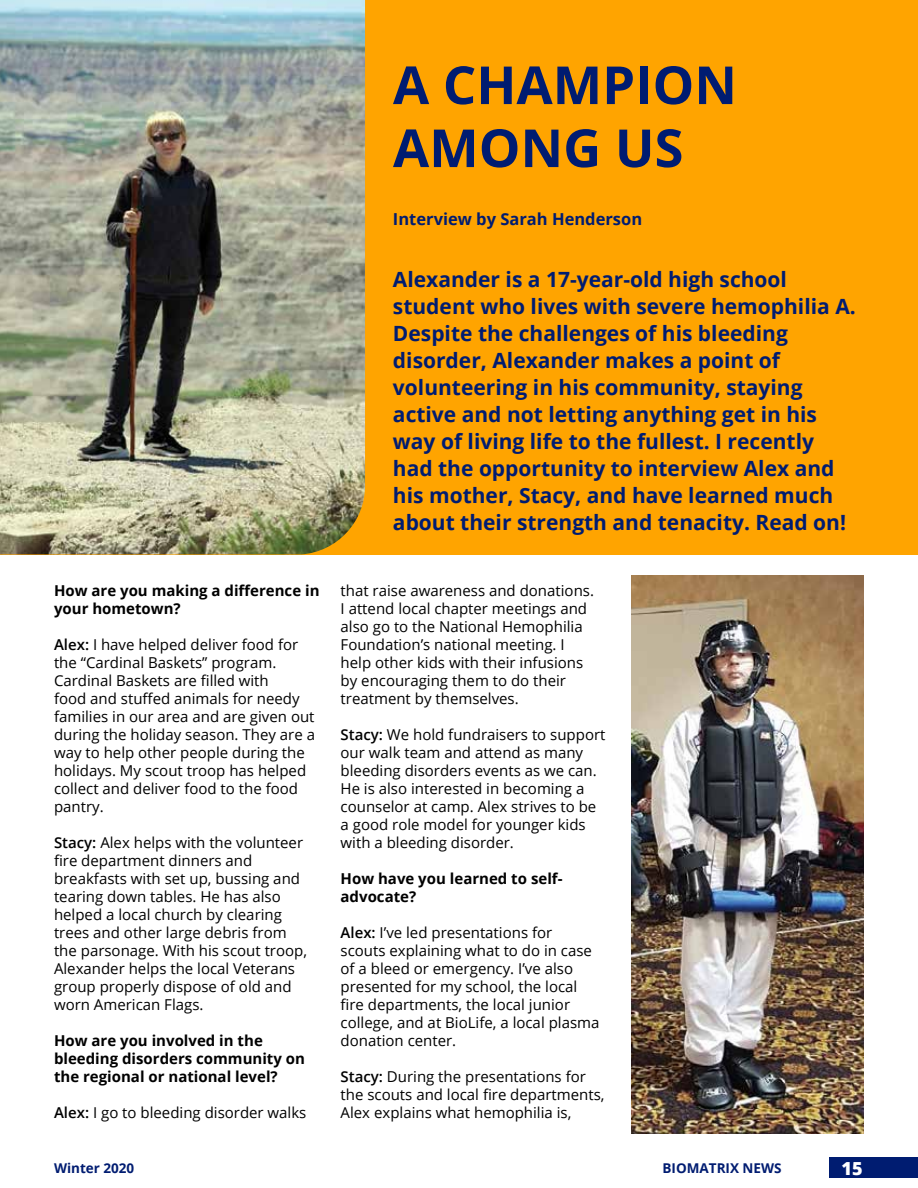
<style>
.page{position:relative;width:918px;height:1188px;background:#fff}
.page>*{position:absolute;margin:0;border:0;box-sizing:border-box;transform-origin:0 0}
.t1{font:700 52.5px/63px "Open Sans";color:#001c71}
.t2{font:700 21px/27px "Open Sans";color:#001c71}
.t3{font:800 18px "Open Sans";color:#fff}
.t4{font:700 16.5px "Open Sans";color:#001c71}
.t5{font:15px/18px "Open Sans";color:#000}
.t6{font:700 15px/18px "Open Sans";color:#000}
.t7{font:700 13.5px "Open Sans";color:#001c71}
.s1{font-weight:600}
</style>
<div class="page">
<div style="left:0;top:0;width:918px;height:555px;background:#ffa400"></div>
<div style="left:829px;top:1158px;width:89px;height:20px;background:#001c71"></div>
<img style="left:632px;top:575px;width:232px;height:559px">
<img style="left:0;top:0;width:365px;height:554px">
<h1 class="t1" style="left:393px;top:52px;width:346px">A CHAMPION<br>AMONG US</h1>
<p class="t4" style="left:393px;top:207px;width:251px">Interview by Sarah Henderson</p>
<p class="t6" style="left:54px;top:581px;width:267px">How are you making a difference in your hometown?</p>
<p class="t5" style="left:54px;top:635px;width:263px"><span class="s1">Alex:</span> I have helped deliver food for the “Cardinal Baskets” program.<br>Cardinal Baskets are filled with<br>food and stuffed animals for needy families in our area and are given out during the holiday season. They are a way to help other people during the holidays. My scout troop has helped collect and deliver food to the food pantry.</p>
<p class="t5" style="left:54px;top:833px;width:255px"><span class="s1">Stacy:</span> Alex helps with the volunteer fire department dinners and breakfasts with set up, bussing and tearing down tables. He has also helped a local church by clearing trees and other large debris from the parsonage. With his scout troop,<br>Alexander helps the local Veterans group properly dispose of old and worn American Flags.</p>
<p class="t6" style="left:54px;top:1031px;width:253px">How are you involved in the bleeding disorders community on the regional or national level?</p>
<p class="t5" style="left:54px;top:1103px;width:254px"><span class="s1">Alex:</span> I go to bleeding disorder walks</p>
<p class="t2" style="left:393px;top:265px;width:464px">Alexander is a 17-year-old high school student who lives with severe hemophilia A.<br>Despite the challenges of his bleeding disorder, Alexander makes a point of volunteering in his community, staying active and not letting anything get in his way of living life to the fullest. I recently had the opportunity to interview Alex and his mother, Stacy, and have learned much about their strength and tenacity. Read on!</p>
<p class="t5" style="left:341px;top:581px;width:255px">that raise awareness and donations.<br>I attend local chapter meetings and also go to the National Hemophilia Foundation’s national meeting. I help other kids with their infusions by encouraging them to do their treatment by themselves.</p>
<p class="t5" style="left:341px;top:725px;width:266px"><span class="s1">Stacy:</span> We hold fundraisers to support our walk team and attend as many bleeding disorders events as we can.<br>He is also interested in becoming a counselor at camp. Alex strives to be a good role model for younger kids with a bleeding disorder.</p>
<p class="t6" style="left:341px;top:869px;width:223px">How have you learned to self&shy;advocate?</p>
<p class="t5" style="left:341px;top:923px;width:260px"><span class="s1">Alex:</span> I’ve led presentations for scouts explaining what to do in case of a bleed or emergency. I’ve also presented for my school, the local fire departments, the local junior college, and at BioLife, a local plasma donation center.</p>
<p class="t5" style="left:341px;top:1067px;width:265px"><span class="s1">Stacy:</span> During the presentations for the scouts and local fire departments,<br>Alex explains what hemophilia is,</p>
<p class="t7" style="left:54px;top:1158px;width:82px">Winter 2020</p>
<p class="t7" style="left:663px;top:1158px;width:121px">BIOMATRIX NEWS</p>
<p class="t3" style="left:842px;top:1154px;width:23px">15</p>
</div>
